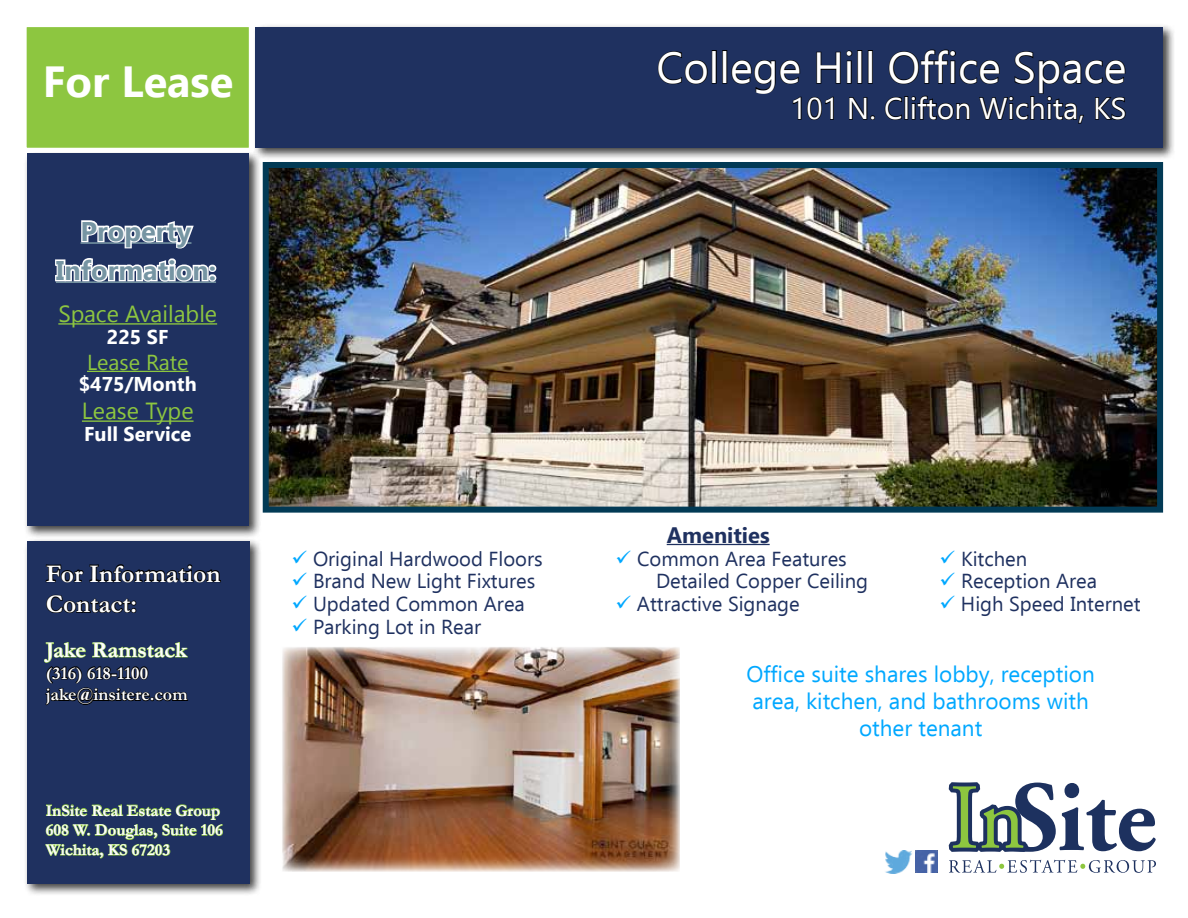
<style>
.page{position:relative;width:1188px;height:918px;background:#fff}
.page>*{position:absolute;margin:0;border:0;box-sizing:border-box;transform-origin:0 0}
.t1{font:43.5px "Ebrima";color:#fff}
.t2{font:700 43.5px "Ebrima";color:#fff}
.t3{font:30px "Ebrima";color:#fff}
.t4{font:700 27px/39.2px "Ebrima";color:#7695a3;text-align:center}
.t5{font:700 25.5px/30.6px "Garamond";color:#fff}
.t6{font:23.25px "Gadugi";color:#8dc640}
.t7{font:23.25px "Gadugi";color:#8dc63f}
.t8{font:22.5px/27px "Ebrima";color:#00a8ff;text-align:center}
.t9{font:700 22.5px "Garamond";color:#fff}
.t10{font:700 21.9px "Ebrima";color:#1f3160}
.t11{font:21.6px "Gadugi";color:#8dc640}
.t12{font:20.25px "Ebrima";color:#1f3160}
.t13{font:700 19.95px "Gadugi";color:#fff}
.t14{font:700 19.95px "Gadugi";color:#fffffe}
.t15{font:700 18px/21.6px "Garamond";color:#fff}
.t16{font:700 16.5px/19.8px "Garamond";color:#fff}
.s1{color:#00a8ff}
</style>
<div class="page">
<div style="left:24px;top:538px;width:238px;height:358px;background:#000;opacity:.75"></div>
<div style="left:27px;top:541px;width:222px;height:342px;background:#1f3160"></div>
<div style="left:24px;top:150px;width:238px;height:389px;background:#000;opacity:.75"></div>
<div style="left:27px;top:154px;width:222px;height:372px;background:#1f3160"></div>
<div style="left:253px;top:24px;width:923px;height:137px;background:#000;opacity:.75"></div>
<div style="left:256px;top:27px;width:907px;height:121px;background:#1f3160"></div>
<div style="left:22px;top:23px;width:231px;height:129px;background:#8dc640;border:4px solid #fff"></div>
<svg style="left:949px;top:782px;width:207px;height:91px"></svg>
<svg style="left:45px;top:564px;width:176px;height:19px"></svg>
<svg style="left:46px;top:594px;width:91px;height:19px"></svg>
<svg style="left:44px;top:642px;width:144px;height:64px"></svg>
<svg style="left:45px;top:804px;width:178px;height:55px"></svg>
<img style="left:270px;top:169px;width:886px;height:337px">
<div style="left:263px;top:162px;width:900px;height:351px;border:6px solid #023a55"></div>
<svg style="left:657px;top:51px;width:51px;height:34px"></svg>
<div style="left:712px;top:50px;width:5px;height:34px;border:2px solid #000"></div>
<div style="left:722px;top:50px;width:5px;height:34px;border:2px solid #000"></div>
<svg style="left:731px;top:50px;width:144px;height:70px"></svg>
<svg style="left:884px;top:49px;width:242px;height:75px"></svg>
<img style="left:282px;top:647px;width:398px;height:225px">
<hr style="left:667px;top:544px;width:103px;height:1px;background:#1f3160">
<img style="left:915px;top:850px;width:23px;height:22px">
<img style="left:885px;top:851px;width:28px;height:23px">
<svg style="left:55px;top:220px;width:162px;height:63px"></svg>
<hr style="left:58px;top:323px;width:159px;height:2px;background:#8dc640">
<hr style="left:87px;top:371px;width:101px;height:1px;background:#8dc640">
<hr style="left:82px;top:420px;width:112px;height:2px;background:#8dc63f">
<h1 class="t2" style="left:43px;top:49px;width:192px">For Lease</h1>
<h3 class="t4" style="left:56px;top:211px;width:162px">Property<br>Information:</h3>
<p class="t6" style="left:58px;top:300px;width:160px">Space Available</p>
<p class="t13" style="left:107px;top:324px;width:63px">225 SF</p>
<p class="t11" style="left:87px;top:349px;width:103px">Lease Rate</p>
<p class="t14" style="left:79px;top:372px;width:120px">$475/Month</p>
<p class="t7" style="left:82px;top:397px;width:113px">Lease Type</p>
<p class="t13" style="left:84px;top:422px;width:109px">Full Service</p>
<p class="t5" style="left:46px;top:558px;width:176px">For Information<br>Contact:</p>
<p class="t9" style="left:46px;top:635px;width:143px">Jake Ramstack</p>
<p class="t15" style="left:46px;top:662px;width:143px">(316) 618-1100 jake@insitere.com</p>
<p class="t16" style="left:46px;top:800px;width:179px">InSite Real Estate Group<br>608 W. Douglas, Suite 106<br>Wichita, KS 67203</p>
<h1 class="t1" style="left:657px;top:37px;width:471px">College Hill Office Space</h1>
<h2 class="t3" style="left:790px;top:87px;width:338px">101 N. Clifton Wichita, KS</h2>
<p class="t10" style="left:667px;top:519px;width:104px">Amenities</p>
<p class="t12" style="left:292px;top:544px;width:253px"><span class="s1">✓</span> Original Hardwood Floors</p>
<p class="t12" style="left:616px;top:544px;width:233px"><span class="s1">✓</span> Common Area Features</p>
<p class="t12" style="left:940px;top:544px;width:89px"><span class="s1">✓</span> Kitchen</p>
<p class="t12" style="left:292px;top:567px;width:245px"><span class="s1">✓</span> Brand New Light Fixtures</p>
<p class="t12" style="left:656px;top:567px;width:214px">Detailed Copper Ceiling</p>
<p class="t12" style="left:940px;top:567px;width:159px"><span class="s1">✓</span> Reception Area</p>
<p class="t12" style="left:292px;top:590px;width:235px"><span class="s1">✓</span> Updated Common Area</p>
<p class="t12" style="left:616px;top:590px;width:186px"><span class="s1">✓</span> Attractive Signage</p>
<p class="t12" style="left:940px;top:590px;width:203px"><span class="s1">✓</span> High Speed Internet</p>
<p class="t12" style="left:292px;top:613px;width:191px"><span class="s1">✓</span> Parking Lot in Rear</p>
<p class="t8" style="left:747px;top:660px;width:350px">Office suite shares lobby, reception area, kitchen, and bathrooms with other tenant</p>
</div>
